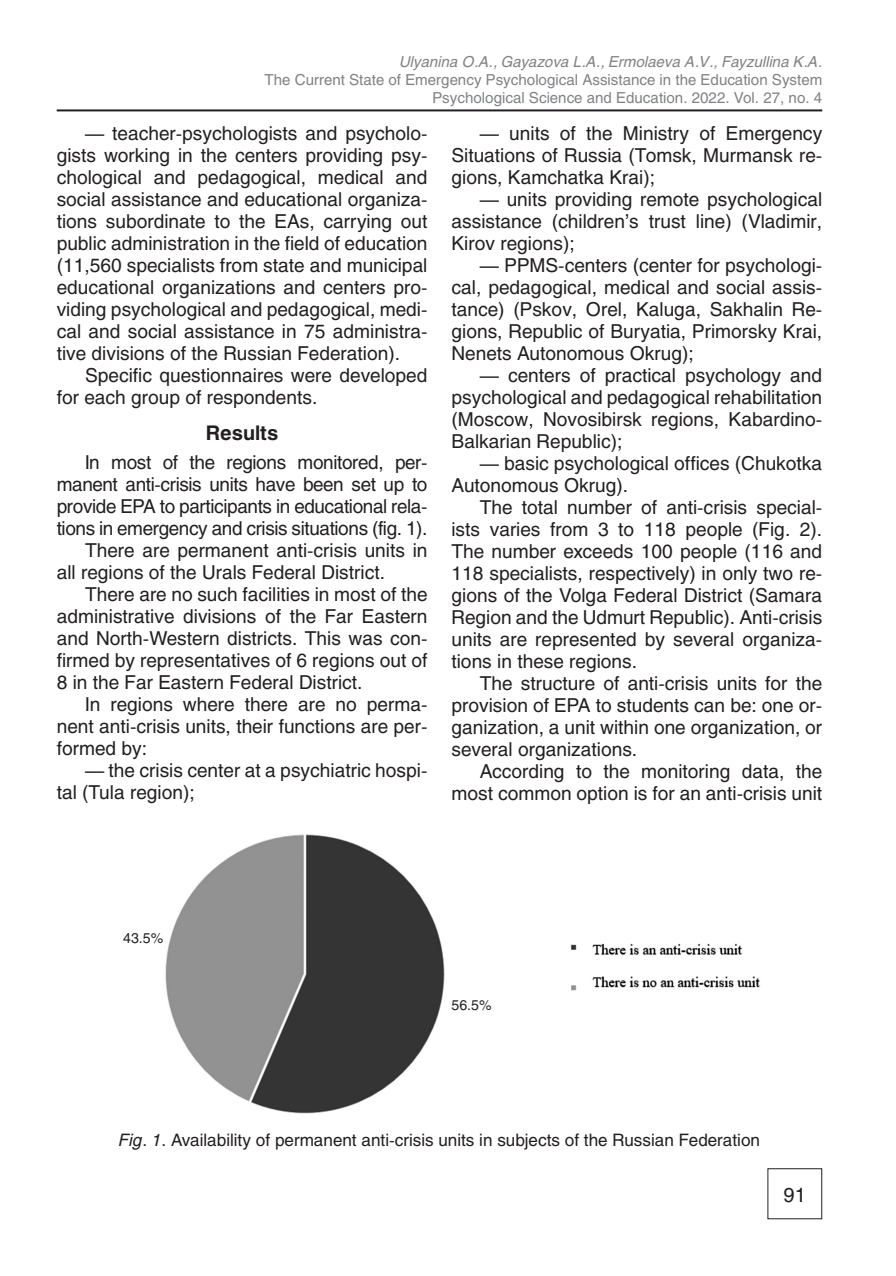
<style>
.page{position:relative;width:896px;height:1276px;background:#fff}
.page>*{position:absolute;margin:0;border:0;box-sizing:border-box;transform-origin:0 0}
.Подзаг_1{font:700 20px "Helios";color:#231f20}
.t1{font:20px "Helios";color:#231f20}
.Мой_основной{font:19px/22px "Helios";color:#231f20;text-align:justify}
.Мой_основной-2{font:17px "Helios";color:#231f20}
.Аннотация{font:15px "Helios";color:#808285}
.Аннотация-2{font:italic 15px "Helios";color:#808285}
.Мой_основной-3{font:14px "Helios";color:#231f20}
.s1{font-style:italic}
</style>
<div class="page">
<hr style="left:57px;top:109px;width:765px;height:2px;background:#231f20">
<img style="left:165px;top:834px;width:596px;height:280px">
<div style="left:451px;top:998px;width:78px;height:19px;background:#fff"></div>
<p class="Аннотация-2" style="left:400px;top:52px;width:424px">Ulyanina O.A., Gayazova L.A., Ermolaeva A.V., Fayzullina K.A.</p>
<p class="Аннотация" style="left:265px;top:70px;width:559px">The Current State of Emergency Psychological Assistance in the Education System</p>
<p class="Аннотация" style="left:432px;top:88px;width:391px">Psychological Science and Education. 2022. Vol. 27, no. 4</p>
<p class="Мой_основной" style="left:57px;top:122px;width:372px;text-indent:28px">— teacher-psychologists and psycholo&shy;gists working in the centers providing psy&shy;chological and pedagogical, medical and social assistance and educational organiza&shy;tions subordinate to the EAs, carrying out public administration in the field of education (11,560 specialists from state and municipal educational organizations and centers pro&shy;viding psychological and pedagogical, medi&shy;cal and social assistance in 75 administra&shy;tive divisions of the Russian Federation).</p>
<p class="Мой_основной" style="left:57px;top:364px;width:372px;text-indent:28px">Specific questionnaires were developed for each group of respondents.</p>
<p class="Подзаг_1" style="left:206px;top:421px;width:74px">Results</p>
<p class="Мой_основной" style="left:57px;top:451px;width:372px;text-indent:28px">In most of the regions monitored, per&shy;manent anti-crisis units have been set up to provide EPA to participants in educational rela&shy;tions in emergency and crisis situations (fig. 1).</p>
<p class="Мой_основной" style="left:57px;top:539px;width:372px;text-indent:28px">There are permanent anti-crisis units in all regions of the Urals Federal District.</p>
<p class="Мой_основной" style="left:57px;top:583px;width:372px;text-indent:28px">There are no such facilities in most of the administrative divisions of the Far Eastern and North-Western districts. This was con&shy;firmed by representatives of 6 regions out of 8 in the Far Eastern Federal District.</p>
<p class="Мой_основной" style="left:57px;top:693px;width:372px;text-indent:28px">In regions where there are no perma&shy;nent anti-crisis units, their functions are per&shy;formed by:</p>
<p class="Мой_основной" style="left:57px;top:759px;width:372px;text-indent:28px">— the crisis center at a psychiatric hospi&shy;tal (Tula region);</p>
<p class="Мой_основной" style="left:451px;top:122px;width:372px;text-indent:28px">— units of the Ministry of Emergency Situations of Russia (Tomsk, Murmansk re&shy;gions, Kamchatka Krai);</p>
<p class="Мой_основной" style="left:451px;top:188px;width:372px;text-indent:28px">— units providing remote psychological assistance (children’s trust line) (Vladimir, Kirov regions);</p>
<p class="Мой_основной" style="left:451px;top:254px;width:372px;text-indent:28px">— PPMS-centers (center for psychologi&shy;cal, pedagogical, medical and social assis&shy;tance) (Pskov, Orel, Kaluga, Sakhalin Re&shy;gions, Republic of Buryatia, Primorsky Krai, Nenets Autonomous Okrug);</p>
<p class="Мой_основной" style="left:451px;top:364px;width:372px;text-indent:28px">— centers of practical psychology and psychological and pedagogical rehabilitation (Moscow, Novosibirsk regions, Kabardino-Balkarian Republic);</p>
<p class="Мой_основной" style="left:451px;top:452px;width:372px;text-indent:28px">— basic psychological offices (Chukotka<br>Autonomous Okrug).</p>
<p class="Мой_основной" style="left:451px;top:496px;width:372px;text-align:left;text-indent:28px">The total number of anti-crisis special&shy;ists varies from 3 to 118 people (Fig. 2).<br>The number exceeds 100 people (116 and 118 specialists, respectively) in only two re&shy;gions of the Volga Federal District (Samara Region and the Udmurt Republic). Anti-crisis units are represented by several organiza&shy;tions in these regions.</p>
<p class="Мой_основной" style="left:451px;top:672px;width:372px;text-indent:28px">The structure of anti-crisis units for the provision of EPA to students can be: one or&shy;ganization, a unit within one organization, or several organizations.</p>
<p class="Мой_основной" style="left:451px;top:760px;width:372px;text-align:right">According to the monitoring data, the most common option is for an anti-crisis unit</p>
<p class="Мой_основной-3" style="left:123px;top:930px;width:42px">43.5%</p>
<p class="Мой_основной-3" style="left:451px;top:996px;width:42px">56.5%</p>
<p class="Мой_основной-2" style="left:119px;top:1130px;width:643px"><span class="s1">Fig. 1</span>. Availability of permanent anti-crisis units in subjects of the Russian Federation</p>
<p class="t1" style="left:783px;top:1182px;width:24px">91</p>
</div>
